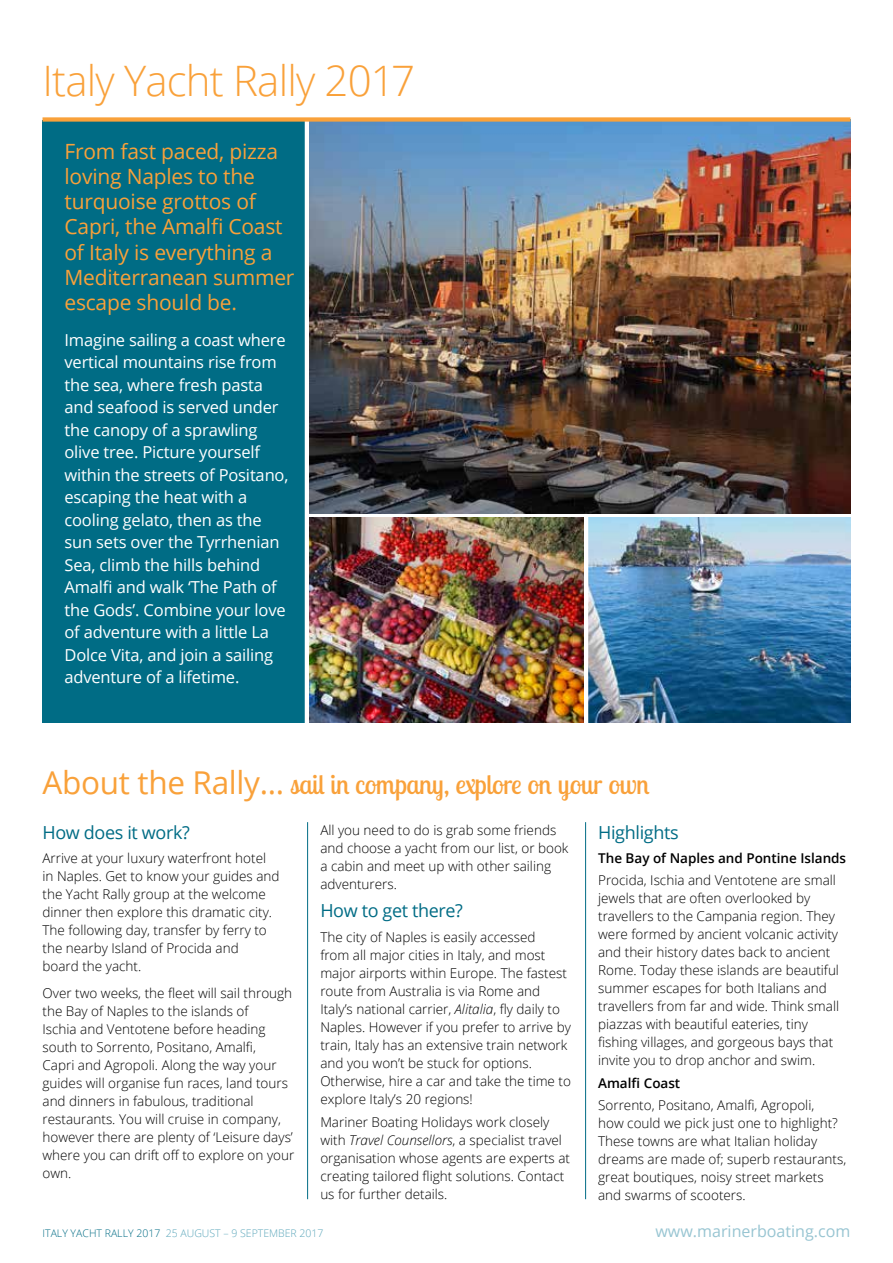
<style>
.page{position:relative;width:893px;height:1263px;background:#fff}
.page>*{position:absolute;margin:0;border:0;box-sizing:border-box;transform-origin:0 0}
.t1{font:300 42px "Open Sans";letter-spacing:-.02em;color:#f9a13a}
.t2{font:27px "Lobster Two";color:#f9a13a}
.t3{font:21px/25.2px "Open Sans";letter-spacing:-.01em;color:#f9a13a}
.t4{font:18px "Open Sans";letter-spacing:-.02em;color:#006c85}
.t5{font:16.5px/22.5px "Open Sans";letter-spacing:-.01em;color:#fff}
.t6{font:16.05px "Open Sans";color:#98c5d2}
.t7{font:300 13.5px/18px "Open Sans";color:#000}
.t8{font:600 13.5px "Open Sans";color:#000}
.t9{font:300 10.5px "Open Sans";color:#5ca7bb}
.s1{font-family:"Open Sans";font-size:31.5px}
.s2{font-style:italic}
.s3{color:#006c85}
</style>
<div class="page">
<div style="left:43px;top:120px;width:265px;height:603px;background:#006c85"></div>
<img style="left:309px;top:122px;width:541px;height:391px">
<img style="left:309px;top:517px;width:275px;height:206px">
<img style="left:588px;top:517px;width:262px;height:206px">
<hr style="left:305px;top:121px;width:4px;height:609px;background:#fff">
<hr style="left:307px;top:822px;width:1px;height:377px;background:#006c85">
<hr style="left:585px;top:822px;width:1px;height:377px;background:#006c85">
<div style="left:43px;top:117px;width:807px;height:5px;background:#f9a13a"></div>
<h1 class="t1" style="left:43px;top:52px;width:374px">Italy Yacht Rally 2017</h1>
<h3 class="t3" style="left:64px;top:138px;width:231px">From fast paced, pizza loving Naples to the turquoise grottos of<br>Capri, the Amalfi Coast of Italy is everything a<br>Mediterranean summer escape should be.</h3>
<p class="t5" style="left:64px;top:328px;width:225px">Imagine sailing a coast where vertical mountains rise from the sea, where fresh pasta and seafood is served under the canopy of a sprawling olive tree. Picture yourself within the streets of Positano, escaping the heat with a cooling gelato, then as the sun sets over the Tyrrhenian<br>Sea, climb the hills behind<br>Amalfi and walk ‘The Path of the Gods’. Combine your love of adventure with a little La<br>Dolce Vita, and join a sailing adventure of a lifetime.</p>
<h2 class="t2" style="left:43px;top:767px;width:608px"><span class="s1">About the Rally...</span> sail in company, explore on your own</h2>
<h3 class="t4" style="left:43px;top:820px;width:149px">How does it work?</h3>
<p class="t7" style="left:43px;top:849px;width:239px">Arrive at your luxury waterfront hotel in Naples. Get to know your guides and the Yacht Rally group at the welcome dinner then explore this dramatic city.<br>The following day, transfer by ferry to the nearby Island of Procida and<br>board the yacht.</p>
<p class="t7" style="left:43px;top:983px;width:253px">Over two weeks, the fleet will sail through the Bay of Naples to the islands of<br>Ischia and Ventotene before heading south to Sorrento, Positano, Amalfi,<br>Capri and Agropoli. Along the way your guides will organise fun races, land tours and dinners in fabulous, traditional restaurants. You will cruise in company, however there are plenty of ‘Leisure days’ where you can drift off to explore on your own.</p>
<p class="t7" style="left:320px;top:821px;width:250px">All you need to do is grab some friends and choose a yacht from our list, or book a cabin and meet up with other sailing adventurers.</p>
<h3 class="t4" style="left:320px;top:898px;width:144px">How to get there?</h3>
<p class="t7" style="left:320px;top:927px;width:252px">The city of Naples is easily accessed<br>from all major cities in Italy, and most major airports within Europe. The fastest route from Australia is via Rome and Italy’s national carrier, <span class="s2">Alitalia</span>, fly daily to Naples. However if you prefer to arrive by train, Italy has an extensive train network and you won’t be stuck for options.<br>Otherwise, hire a car and take the time to explore Italy’s 20 regions!</p>
<p class="t7" style="left:320px;top:1113px;width:251px">Mariner Boating Holidays work closely with <span class="s2">Travel Counsellors</span>, a specialist travel organisation whose agents are experts at creating tailored flight solutions. Contact us for further details.</p>
<p class="t9" style="left:43px;top:1226px;width:282px"><span class="s3">ITALY YACHT RALLY 2017</span> 25 AUGUST – 9 SEPTEMBER 2017</p>
<h3 class="t4" style="left:598px;top:820px;width:82px">Highlights</h3>
<p class="t8" style="left:598px;top:849px;width:250px">The Bay of Naples and Pontine Islands</p>
<p class="t7" style="left:598px;top:871px;width:242px">Procida, Ischia and Ventotene are small jewels that are often overlooked by travellers to the Campania region. They were formed by ancient volcanic activity and their history dates back to ancient Rome. Today these islands are beautiful summer escapes for both Italians and travellers from far and wide. Think small piazzas with beautiful eateries, tiny fishing villages, and gorgeous bays that invite you to drop anchor and swim.</p>
<p class="t8" style="left:598px;top:1073px;width:84px">Amalfi Coast</p>
<p class="t7" style="left:598px;top:1095px;width:250px">Sorrento, Positano, Amalfi, Agropoli,<br>how could we pick just one to highlight?<br>These towns are what Italian holiday dreams are made of; superb restaurants, great boutiques, noisy street markets and swarms of scooters.</p>
<p class="t6" style="left:655px;top:1220px;width:196px">www.marinerboating.com</p>
</div>
